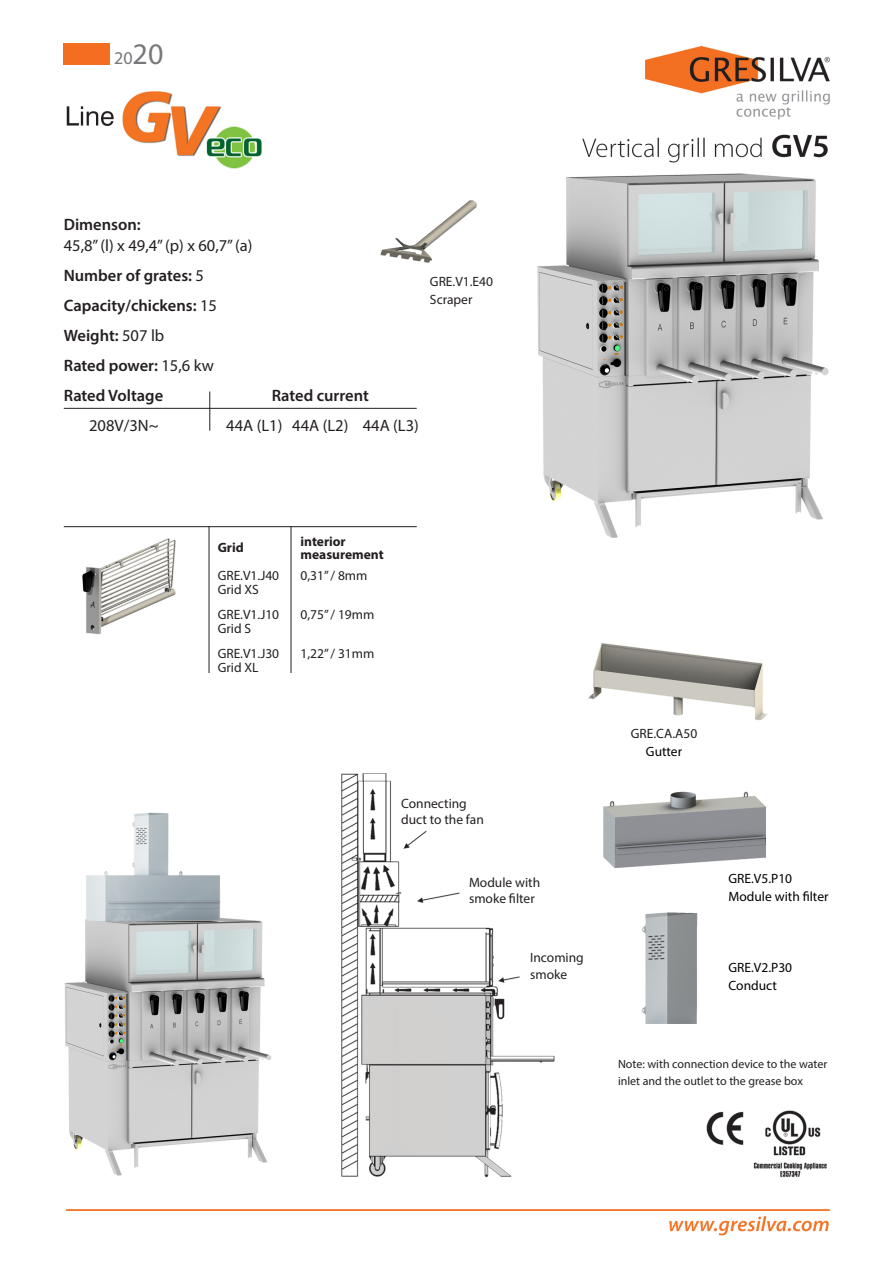
<style>
.page{position:relative;width:893px;height:1263px;background:#fff}
.page>*{position:absolute;margin:0;border:0;box-sizing:border-box;transform-origin:0 0}
.t1{font:18px "Myriad Pro";color:#76787b}
.t2{font:600 16.5px "Myriad Pro";color:#231f20}
.t3{font:16.5px "Myriad Pro";color:#231f20}
.t4{font:13.5px/16.2px "Myriad Pro";color:#231f20}
.t5{font:13.5px "Myriad Pro";color:#000}
.t6{font:700 13.5px "Myriad Pro";color:#231f20}
.t7{font:12px/16.5px "Myriad Pro";color:#231f20}
.s1{font-size:30px}
.s2{font-weight:400}
</style>
<div class="page">
<img style="left:63px;top:43px;width:767px;height:1193px">
<hr style="left:64px;top:408px;width:353px;height:1px;background:#231f20">
<hr style="left:209px;top:391px;width:1px;height:40px;background:#231f20">
<hr style="left:64px;top:526px;width:353px;height:1px;background:#231f20">
<hr style="left:209px;top:526px;width:1px;height:147px;background:#231f20">
<hr style="left:291px;top:526px;width:1px;height:147px;background:#231f20">
<div style="left:64px;top:43px;width:46px;height:21px;background:#f36e21"></div>
<p class="t1" style="left:114px;top:47px;width:51px">20<span class="s1">20</span></p>
<p class="t2" style="left:64px;top:214px;width:79px">Dimenson:</p>
<p class="t3" style="left:64px;top:236px;width:190px">45,8” (l) x 49,4” (p) x 60,7” (a)</p>
<p class="t2" style="left:64px;top:265px;width:142px">Number of grates: <span class="s2">5</span></p>
<p class="t2" style="left:64px;top:295px;width:155px">Capacity/chickens: <span class="s2">15</span></p>
<p class="t2" style="left:64px;top:325px;width:102px">Weight: <span class="s2">507 lb</span></p>
<p class="t2" style="left:64px;top:355px;width:152px">Rated power: <span class="s2">15,6 kw</span></p>
<p class="t2" style="left:64px;top:385px;width:101px">Rated Voltage</p>
<p class="t2" style="left:272px;top:385px;width:99px">Rated current</p>
<p class="t3" style="left:89px;top:416px;width:71px">208V/3N~</p>
<p class="t3" style="left:226px;top:416px;width:194px">44A (L1) 44A (L2) 44A (L3)</p>
<p class="t4" style="left:430px;top:273px;width:65px">GRE.V1.E40</p>
<p class="t4" style="left:430px;top:291px;width:44px">Scraper</p>
<p class="t6" style="left:218px;top:538px;width:28px">Grid</p>
<p class="t4" style="left:218px;top:567px;width:63px">GRE.V1.J40</p>
<p class="t4" style="left:218px;top:581px;width:43px">Grid XS</p>
<p class="t4" style="left:218px;top:606px;width:63px">GRE.V1.J10</p>
<p class="t4" style="left:218px;top:620px;width:35px">Grid S</p>
<p class="t4" style="left:218px;top:645px;width:63px">GRE.V1.J30</p>
<p class="t4" style="left:218px;top:659px;width:42px">Grid XL</p>
<p class="t6" style="left:300px;top:532px;width:47px">interior</p>
<p class="t6" style="left:300px;top:546px;width:85px">measurement</p>
<p class="t4" style="left:300px;top:567px;width:68px">0,31” / 8mm</p>
<p class="t4" style="left:300px;top:606px;width:75px">0,75” / 19mm</p>
<p class="t4" style="left:300px;top:645px;width:75px">1,22” / 31mm</p>
<p class="t4" style="left:401px;top:795px;width:67px">Connecting</p>
<p class="t4" style="left:401px;top:811px;width:84px">duct to the fan</p>
<p class="t4" style="left:469px;top:874px;width:73px">Module with</p>
<p class="t4" style="left:469px;top:890px;width:67px">smoke filter</p>
<p class="t4" style="left:530px;top:949px;width:55px">Incoming smoke</p>
<p class="t4" style="left:631px;top:725px;width:68px">GRE.CA.A50</p>
<p class="t5" style="left:646px;top:743px;width:38px">Gutter</p>
<p class="t5" style="left:729px;top:870px;width:65px">GRE.V5.P10</p>
<p class="t5" style="left:729px;top:888px;width:101px">Module with filter</p>
<p class="t5" style="left:729px;top:959px;width:65px">GRE.V2.P30</p>
<p class="t5" style="left:729px;top:977px;width:50px">Conduct</p>
<p class="t7" style="left:618px;top:1056px;width:211px">Note: with connection device to the water inlet and the outlet to the grease box</p>
</div>
